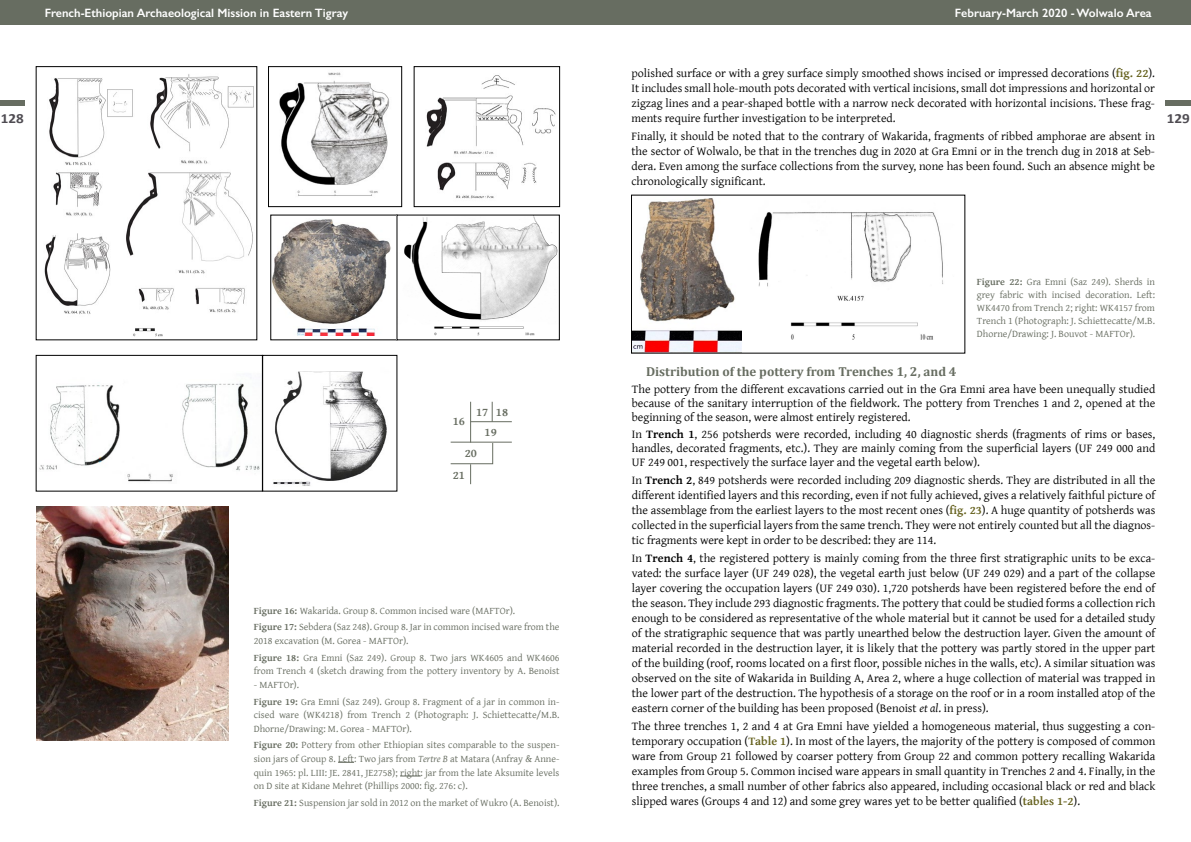
<style>
.page{position:relative;width:1191px;height:842px;background:#fff}
.page>*{position:absolute;margin:0;border:0;box-sizing:border-box;transform-origin:0 0}
.t1{font:700 14px "Calibri";color:#4f4c52;scale:1.08 1}
.Heading_2{font:700 13px "Cambria";color:#676d61}
.t2{font:600 12.1px "Gill Sans";color:#fff}
.t3{font:12px/15px "Gentium";color:#000;text-align:justify}
.t4{font:700 12px "Gentium Basic";color:#676d61}
.t5{font:10px/13.7px "Gentium";color:#676d61;text-align:justify}
.s1{font-family:"Gentium Basic";font-weight:700;color:#66621f}
.s2{font-family:"Gentium Basic";font-weight:700}
.s3{font-style:italic}
</style>
<div class="page">
<div style="left:0;top:0;width:595px;height:25px;background:#676d61"></div>
<div style="left:595px;top:0;width:595px;height:25px;background:#676d61"></div>
<div style="left:1165px;top:100px;width:25px;height:6px;background:#676d61"></div>
<div style="left:0;top:100px;width:25px;height:6px;background:#676d61"></div>
<img style="left:44px;top:74px;width:210px;height:263px">
<img style="left:279px;top:72px;width:111px;height:124px">
<div style="left:268px;top:66px;width:134px;height:141px;border:1px solid #000"></div>
<img style="left:426px;top:75px;width:130px;height:124px">
<div style="left:414px;top:66px;width:146px;height:141px;border:1px solid #000"></div>
<img style="left:273px;top:219px;width:118px;height:117px">
<img style="left:404px;top:217px;width:153px;height:119px">
<img style="left:39px;top:383px;width:221px;height:99px">
<div style="left:36px;top:355px;width:226px;height:136px;border:1px solid #000"></div>
<img style="left:273px;top:371px;width:114px;height:115px">
<div style="left:262px;top:355px;width:135px;height:136px;border:1px solid #000"></div>
<img style="left:36px;top:506px;width:192px;height:234px">
<hr style="left:470px;top:402px;width:1px;height:41px;background:#676d61">
<hr style="left:470px;top:421px;width:42px;height:1px;background:#676d61">
<svg style="left:492px;top:402px;width:1px;height:20px"></svg>
<hr style="left:451px;top:442px;width:61px;height:1px;background:#676d61">
<svg style="left:450px;top:442px;width:44px;height:42px"></svg>
<svg style="left:338px;top:762px;width:16px;height:1px"></svg>
<svg style="left:400px;top:776px;width:21px;height:1px"></svg>
<img style="left:633px;top:198px;width:108px;height:153px">
<img style="left:758px;top:212px;width:185px;height:128px">
<p class="t2" style="left:45px;top:6px;width:305px">French-Ethiopian Archaeological Mission in Eastern Tigray</p>
<p class="t2" style="left:954px;top:6px;width:198px">February-March 2020 - Wolwalo Area</p>
<p class="t3" style="left:631px;top:65px;width:525px">polished surface or with a grey surface simply smoothed shows incised or impressed decorations (<span class="s1">fig. 22</span>).<br>It includes small hole-mouth pots decorated with vertical incisions, small dot impressions and horizontal or zigzag lines and a pear-shaped bottle with a narrow neck decorated with horizontal incisions. These frag&shy;ments require further investigation to be interpreted.</p>
<p class="t3" style="left:631px;top:128px;width:525px">Finally, it should be noted that to the contrary of Wakarida, fragments of ribbed amphorae are absent in the sector of Wolwalo, be that in the trenches dug in 2020 at Gra Emni or in the trench dug in 2018 at Seb&shy;dera. Even among the surface collections from the survey, none has been found. Such an absence might be chronologically significant.</p>
<p class="t1" style="left:1px;top:109px;width:23px">128</p>
<p class="t1" style="left:1166px;top:109px;width:23px">129</p>
<p class="t4" style="left:453px;top:412px;width:14px">16</p>
<p class="t4" style="left:476px;top:403px;width:14px">17</p>
<p class="t4" style="left:496px;top:403px;width:14px">18</p>
<p class="t4" style="left:484px;top:423px;width:14px">19</p>
<p class="t4" style="left:465px;top:444px;width:14px">20</p>
<p class="t4" style="left:453px;top:466px;width:14px">21</p>
<p class="t5" style="left:254px;top:603px;width:263px"><span class="s2">Figure 16:</span> Wakarida. Group 8. Common incised ware (MAFTOr).</p>
<p class="t5" style="left:254px;top:620px;width:307px"><span class="s2">Figure 17:</span> Sebdera (Saz 248). Group 8. Jar in common incised ware from the<br>2018 excavation (M. Gorea - MAFTOr).</p>
<p class="t5" style="left:254px;top:650px;width:307px"><span class="s2">Figure 18:</span> Gra Emni (Saz 249). Group 8. Two jars WK4605 and WK4606 from Trench 4 (sketch drawing from the pottery inventory by A. Benoist</p>
<p class="t5" style="left:254px;top:677px;width:47px">- MAFTOr).</p>
<p class="t5" style="left:254px;top:694px;width:307px"><span class="s2">Figure 19:</span> Gra Emni (Saz 249). Group 8. Fragment of a jar in common in&shy;cised ware (WK4218) from Trench 2 (Photograph: J. Schiettecatte/M.B.<br>Dhorne/Drawing: M. Gorea - MAFTOr).</p>
<p class="t5" style="left:254px;top:738px;width:307px"><span class="s2">Figure 20:</span> Pottery from other Ethiopian sites comparable to the suspen&shy;sion jars of Group 8. Left: Two jars from <span class="s3">Tertre B</span> at Matara (Anfray &amp; Anne&shy;quin 1965: pl. LIII: JE. 2841, JE2758); right: jar from the late Aksumite levels on D site at Kidane Mehret (Phillips 2000: fig. 276: c).</p>
<p class="t5" style="left:254px;top:795px;width:307px"><span class="s2">Figure 21:</span> Suspension jar sold in 2012 on the market of Wukro (A. Benoist).</p>
<p class="t5" style="left:977px;top:275px;width:180px;line-height:13px"><span class="s2">Figure 22:</span> Gra Emni (Saz 249). Sherds in grey fabric with incised decoration. Left:<br>WK4470 from Trench 2; right: WK4157 from Trench 1 (Photograph: J. Schiettecatte/M.B.<br>Dhorne/Drawing: J. Bouvot - MAFTOr).</p>
<p class="Heading_2" style="left:646px;top:363px;width:312px">Distribution of the pottery from Trenches 1, 2, and 4</p>
<p class="t3" style="left:632px;top:382px;width:525px;line-height:14px">The pottery from the different excavations carried out in the Gra Emni area have been unequally studied because of the sanitary interruption of the fieldwork. The pottery from Trenches 1 and 2, opened at the beginning of the season, were almost entirely registered.</p>
<p class="t3" style="left:632px;top:427px;width:525px;line-height:14px">In <span class="s2">Trench 1</span>, 256 potsherds were recorded, including 40 diagnostic sherds (fragments of rims or bases, handles, decorated fragments, etc.). They are mainly coming from the superficial layers (UF 249 000 and UF 249 001, respectively the surface layer and the vegetal earth below).</p>
<p class="t3" style="left:632px;top:472px;width:525px">In <span class="s2">Trench 2</span>, 849 potsherds were recorded including 209 diagnostic sherds. They are distributed in all the different identified layers and this recording, even if not fully achieved, gives a relatively faithful picture of the assemblage from the earliest layers to the most recent ones (<span class="s1">fig. 23</span>). A huge quantity of potsherds was collected in the superficial layers from the same trench. They were not entirely counted but all the diagnos&shy;tic fragments were kept in order to be described: they are 114.</p>
<p class="t3" style="left:632px;top:550px;width:525px">In <span class="s2">Trench 4</span>, the registered pottery is mainly coming from the three first stratigraphic units to be exca&shy;vated: the surface layer (UF 249 028), the vegetal earth just below (UF 249 029) and a part of the collapse layer covering the occupation layers (UF 249 030). 1,720 potsherds have been registered before the end of the season. They include 293 diagnostic fragments. The pottery that could be studied forms a collection rich enough to be considered as representative of the whole material but it cannot be used for a detailed study of the stratigraphic sequence that was partly unearthed below the destruction layer. Given the amount of material recorded in the destruction layer, it is likely that the pottery was partly stored in the upper part of the building (roof, rooms located on a first floor, possible niches in the walls, etc). A similar situation was observed on the site of Wakarida in Building A, Area 2, where a huge collection of material was trapped in the lower part of the destruction. The hypothesis of a storage on the roof or in a room installed atop of the eastern corner of the building has been proposed (Benoist <span class="s3">et al</span>. in press).</p>
<p class="t3" style="left:632px;top:718px;width:525px">The three trenches 1, 2 and 4 at Gra Emni have yielded a homogeneous material, thus suggesting a con&shy;temporary occupation (<span class="s1">Table 1</span>). In most of the layers, the majority of the pottery is composed of common ware from Group 21 followed by coarser pottery from Group 22 and common pottery recalling Wakarida examples from Group 5. Common incised ware appears in small quantity in Trenches 2 and 4. Finally, in the three trenches, a small number of other fabrics also appeared, including occasional black or red and black slipped wares (Groups 4 and 12) and some grey wares yet to be better qualified (<span class="s1">tables 1-2</span>).</p>
</div>
